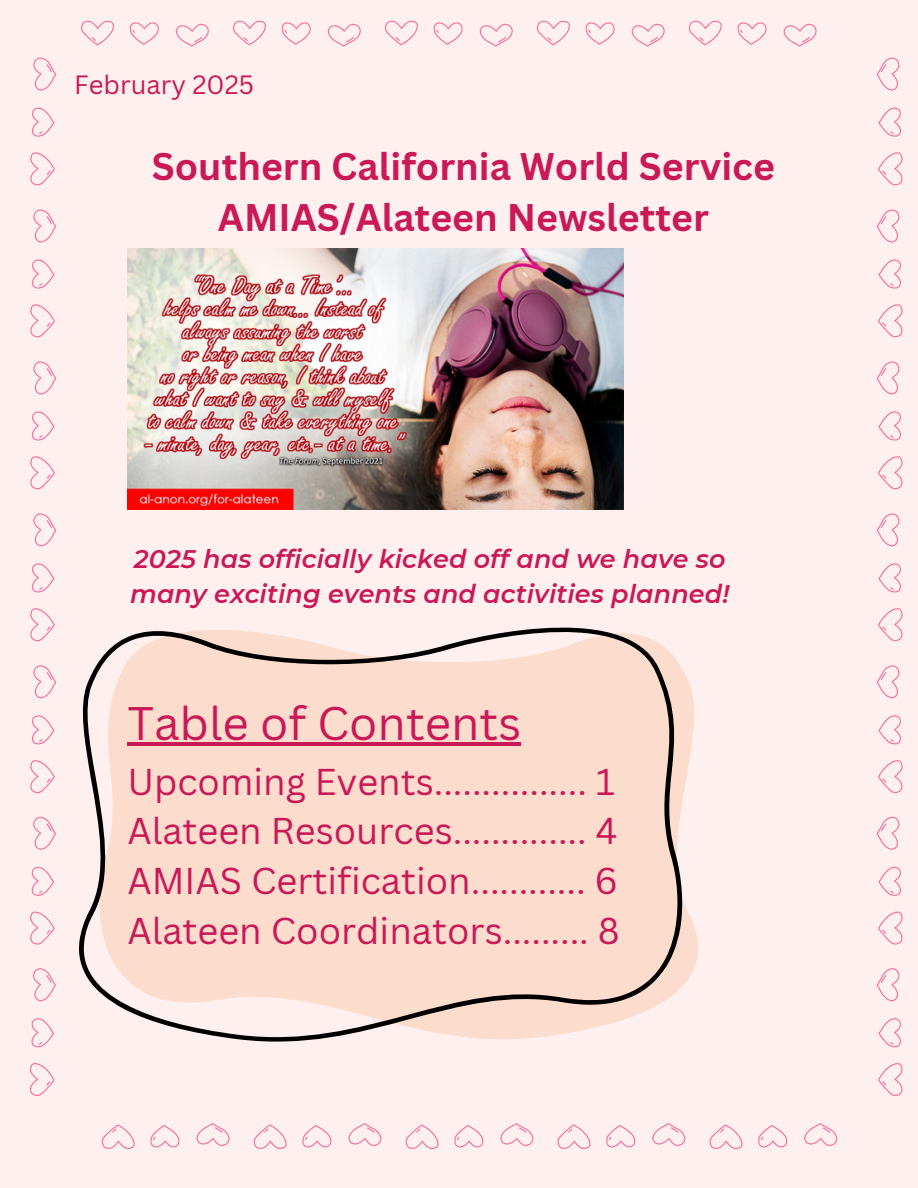
<style>
.page{position:relative;width:918px;height:1188px;background:#fff0f0}
.page>*{position:absolute;margin:0;border:0;box-sizing:border-box;transform-origin:0 0}
.t1{font:45.9px "Canva Sans";color:#c91957}
.t2{font:700 37.5px/51.8px "Canva Sans";color:#c91957;text-align:center}
.t3{font:36.3px/49.8px "Canva Sans";color:#c91957}
.t4{font:25.8px "Canva Sans";color:#c91957}
.t5{font:italic 600 25.5px/35.2px "Montserrat";letter-spacing:.005em;color:#c91957}
</style>
<div class="page">
<svg style="left:684px;top:673px;width:14px;height:311px"></svg>
<svg style="left:79px;top:627px;width:605px;height:415px;fill:#fcdccd"></svg>
<svg style="left:81px;top:20px;width:128px;height:27px"></svg>
<svg style="left:233px;top:20px;width:128px;height:27px"></svg>
<svg style="left:385px;top:20px;width:128px;height:27px"></svg>
<svg style="left:537px;top:20px;width:128px;height:27px"></svg>
<svg style="left:689px;top:20px;width:128px;height:27px"></svg>
<svg style="left:102px;top:1123px;width:128px;height:26px"></svg>
<svg style="left:253px;top:1123px;width:129px;height:26px"></svg>
<svg style="left:405px;top:1123px;width:128px;height:26px"></svg>
<svg style="left:557px;top:1123px;width:128px;height:26px"></svg>
<svg style="left:709px;top:1123px;width:128px;height:26px"></svg>
<svg style="left:877px;top:665px;width:26px;height:128px"></svg>
<svg style="left:877px;top:513px;width:26px;height:128px"></svg>
<svg style="left:877px;top:361px;width:26px;height:128px"></svg>
<svg style="left:877px;top:209px;width:26px;height:128px"></svg>
<svg style="left:877px;top:57px;width:26px;height:129px"></svg>
<svg style="left:877px;top:817px;width:26px;height:128px"></svg>
<svg style="left:877px;top:968px;width:26px;height:128px"></svg>
<svg style="left:30px;top:665px;width:26px;height:128px"></svg>
<svg style="left:30px;top:513px;width:26px;height:128px"></svg>
<svg style="left:30px;top:361px;width:26px;height:128px"></svg>
<svg style="left:30px;top:209px;width:26px;height:128px"></svg>
<svg style="left:30px;top:57px;width:26px;height:129px"></svg>
<svg style="left:30px;top:817px;width:26px;height:128px"></svg>
<svg style="left:30px;top:968px;width:26px;height:128px"></svg>
<img style="left:127px;top:249px;width:496px;height:261px">
<hr style="left:127px;top:742px;width:394px;height:4px;background:#c91957">
<p class="t4" style="left:74px;top:67px;width:181px">February 2025</p>
<p class="t2" style="left:152px;top:139px;width:625px">Southern California World Service<br>AMIAS/Alateen Newsletter</p>
<p class="t5" style="left:130px;top:541px;width:601px">2025 has officially kicked off and we have so many exciting events and activities planned!</p>
<p class="t1" style="left:127px;top:691px;width:395px">Table of Contents</p>
<p class="t3" style="left:127px;top:756px;width:494px">Upcoming Events................ 1<br>Alateen Resources.............. 4<br>AMIAS Certification............ 6<br>Alateen Coordinators......... 8</p>
</div>
